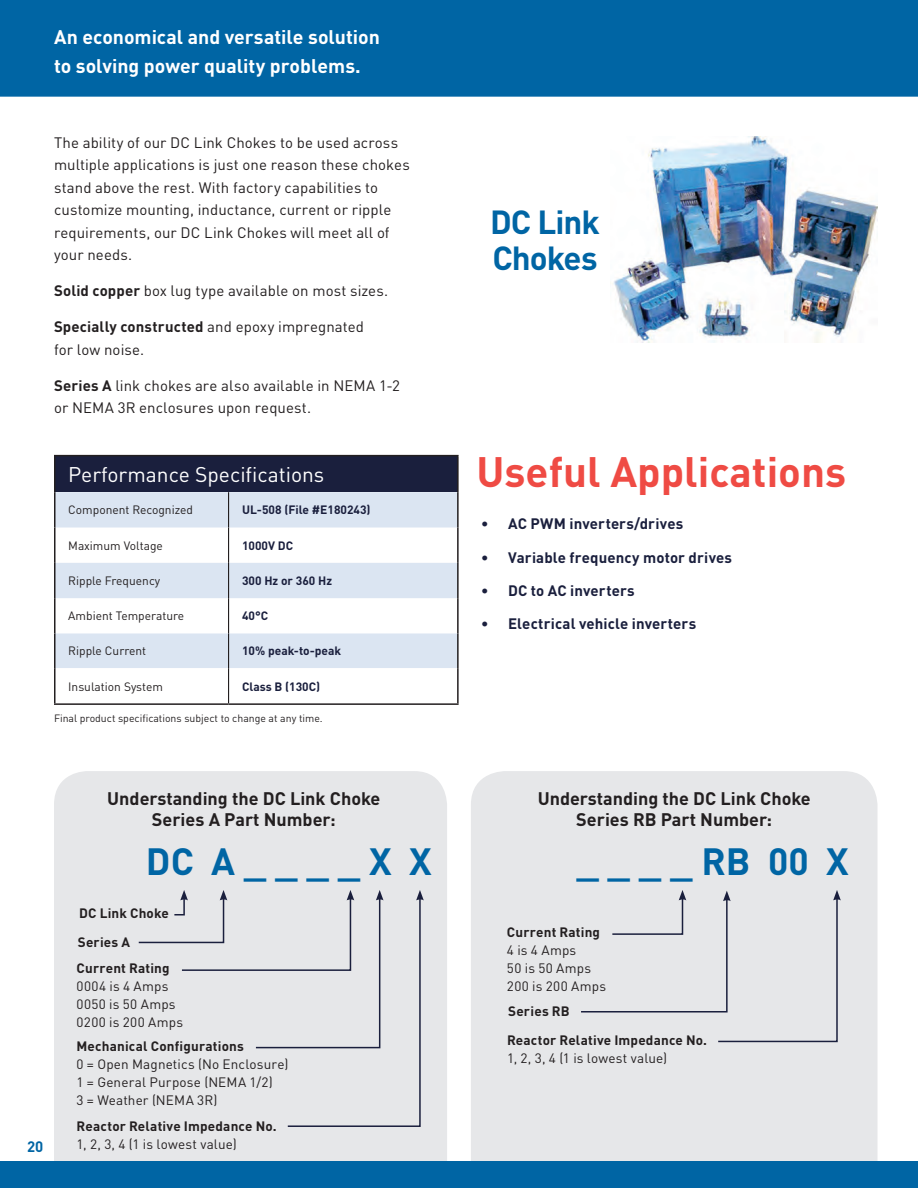
<style>
.page{position:relative;width:918px;height:1188px;background:#fff}
.page>*{position:absolute;margin:0;border:0;box-sizing:border-box;transform-origin:0 0}
.t1{font:700 42px "DINOT";color:#ef4b44}
.t2{font:700 37.5px "DINOT";color:#0065a4}
.t3{font:700 33px/36px "DINOT";letter-spacing:-.03em;color:#0065a4}
.t4{font:21px "DINOT";color:#fff}
.t5{font:700 19.5px/28.5px "DINOT";color:#fff}
.t6{font:700 18px/21.6px "DINOT";color:#231f20;text-align:center}
.t7{font:15px/22.5px "DINOT";letter-spacing:.005em;color:#231f20}
.t8{font:700 15px "DINOT";letter-spacing:.005em;color:#1a1f3d}
.t9{font:700 15px "DINOT";color:#0065a4}
.t10{font:13.5px/18px "DINOT";letter-spacing:.015em;color:#231f20}
.t11{font:700 13.5px/26.2px "DINOT";letter-spacing:.01em;color:#231f20}
.t12{font:12px "DINOT";color:#231f20}
.t13{font:700 12px "DINOT";color:#1a1f3d}
.t14{font:10.5px "DINOT";color:#231f20}
.s1{font-weight:700}
</style>
<div class="page">
<div style="left:54px;top:771px;width:393px;height:390px;background:#e6e7e9"></div>
<div style="left:471px;top:771px;width:407px;height:390px;background:#e6e7e9"></div>
<div style="left:0;top:0;width:918px;height:97px;background:#0065a4"></div>
<div style="left:55px;top:456px;width:403px;height:36px;background:#1a1f3d"></div>
<svg style="left:56px;top:492px;width:401px;height:176px;fill:#dbe5f2"></svg>
<hr style="left:457px;top:456px;width:2px;height:36px;background:#231f20">
<hr style="left:54px;top:455px;width:175px;height:1px;background:#231f20">
<hr style="left:54px;top:456px;width:2px;height:36px;background:#231f20">
<hr style="left:229px;top:455px;width:230px;height:1px;background:#231f20">
<hr style="left:54px;top:492px;width:2px;height:36px;background:#231f20">
<hr style="left:54px;top:528px;width:2px;height:35px;background:#231f20">
<hr style="left:54px;top:563px;width:2px;height:35px;background:#231f20">
<hr style="left:54px;top:598px;width:2px;height:35px;background:#231f20">
<hr style="left:54px;top:633px;width:2px;height:36px;background:#231f20">
<hr style="left:54px;top:669px;width:2px;height:34px;background:#231f20">
<hr style="left:54px;top:703px;width:175px;height:2px;background:#231f20">
<hr style="left:228px;top:492px;width:1px;height:36px;background:#231f20">
<hr style="left:228px;top:528px;width:1px;height:35px;background:#231f20">
<hr style="left:228px;top:563px;width:1px;height:35px;background:#231f20">
<hr style="left:228px;top:598px;width:1px;height:35px;background:#231f20">
<hr style="left:228px;top:633px;width:1px;height:36px;background:#231f20">
<hr style="left:228px;top:669px;width:1px;height:34px;background:#231f20">
<hr style="left:457px;top:492px;width:2px;height:36px;background:#231f20">
<hr style="left:457px;top:528px;width:2px;height:35px;background:#231f20">
<hr style="left:457px;top:563px;width:2px;height:35px;background:#231f20">
<hr style="left:457px;top:598px;width:2px;height:35px;background:#231f20">
<hr style="left:457px;top:633px;width:2px;height:36px;background:#231f20">
<hr style="left:457px;top:669px;width:2px;height:34px;background:#231f20">
<hr style="left:229px;top:703px;width:230px;height:2px;background:#231f20">
<img style="left:610px;top:136px;width:268px;height:206px">
<div style="left:137px;top:890px;width:287px;height:238px;background:#e6e7e9"></div>
<div style="left:580px;top:890px;width:261px;height:153px;background:#e6e7e9"></div>
<div style="left:0;top:1161px;width:918px;height:27px;background:#0065a4"></div>
<h3 class="t5" style="left:54px;top:22px;width:327px">An economical and versatile solution to solving power quality problems.</h3>
<p class="t7" style="left:54px;top:131px;width:357px">The ability of our DC Link Chokes to be used across multiple applications is just one reason these chokes stand above the rest. With factory capabilities to customize mounting, inductance, current or ripple requirements, our DC Link Chokes will meet all of your needs.</p>
<p class="t7" style="left:54px;top:279px;width:336px"><span class="s1">Solid copper</span> box lug type available on most sizes.</p>
<p class="t7" style="left:54px;top:315px;width:311px"><span class="s1">Specially constructed</span> and epoxy impregnated for low noise.</p>
<p class="t7" style="left:54px;top:374px;width:348px"><span class="s1">Series A</span> link chokes are also available in NEMA 1-2 or NEMA 3R enclosures upon request.</p>
<h3 class="t4" style="left:68px;top:462px;width:258px">Performance Specifications</h3>
<p class="t12" style="left:68px;top:503px;width:126px">Component Recognized</p>
<p class="t13" style="left:242px;top:502px;width:130px">UL-508 (File #E180243)</p>
<p class="t12" style="left:68px;top:538px;width:96px">Maximum Voltage</p>
<p class="t13" style="left:242px;top:538px;width:53px">1000V DC</p>
<p class="t12" style="left:68px;top:573px;width:94px">Ripple Frequency</p>
<p class="t13" style="left:242px;top:573px;width:92px">300 Hz or 360 Hz</p>
<p class="t12" style="left:68px;top:609px;width:117px">Ambient Temperature</p>
<p class="t13" style="left:242px;top:608px;width:28px">40°C</p>
<p class="t12" style="left:68px;top:644px;width:79px">Ripple Current</p>
<p class="t13" style="left:242px;top:643px;width:101px">10% peak-to-peak</p>
<p class="t12" style="left:68px;top:679px;width:96px">Insulation System</p>
<p class="t13" style="left:242px;top:679px;width:80px">Class B (130C)</p>
<p class="t14" style="left:54px;top:712px;width:270px">Final product specifications subject to change at any time.</p>
<p class="t9" style="left:27px;top:1137px;width:18px">20</p>
<p class="t6" style="left:107px;top:787px;width:275px">Understanding the DC Link Choke<br>Series A Part Number:</p>
<h2 class="t2" style="left:146px;top:837px;width:287px">DC A _ _ _ _ X X</h2>
<p class="t11" style="left:79px;top:899px;width:91px">DC Link Choke</p>
<p class="t11" style="left:77px;top:928px;width:95px">Series A<br>Current Rating</p>
<p class="t10" style="left:77px;top:977px;width:108px">0004 is 4 Amps<br>0050 is 50 Amps<br>0200 is 200 Amps</p>
<p class="t11" style="left:77px;top:1033px;width:169px">Mechanical Configurations</p>
<p class="t10" style="left:77px;top:1055px;width:213px">0 = Open Magnetics (No Enclosure)<br>1 = General Purpose (NEMA 1/2)<br>3 = Weather (NEMA 3R)</p>
<p class="t11" style="left:77px;top:1112px;width:202px">Reactor Relative Impedance No.</p>
<p class="t10" style="left:77px;top:1135px;width:162px">1, 2, 3, 4 (1 is lowest value)</p>
<h3 class="t3" style="left:490px;top:203px;width:111px">DC Link<br>Chokes</h3>
<h1 class="t1" style="left:477px;top:444px;width:371px">Useful Applications</h1>
<p class="t8" style="left:481px;top:514px;width:204px">• AC PWM inverters/drives</p>
<p class="t8" style="left:481px;top:547px;width:253px">• Variable frequency motor drives</p>
<p class="t8" style="left:481px;top:581px;width:155px">• DC to AC inverters</p>
<p class="t8" style="left:481px;top:614px;width:217px">• Electrical vehicle inverters</p>
<p class="t6" style="left:538px;top:787px;width:275px">Understanding the DC Link Choke<br>Series RB Part Number:</p>
<h2 class="t2" style="left:576px;top:837px;width:274px">_ _ _ _ RB 00 X</h2>
<p class="t11" style="left:507px;top:919px;width:95px">Current Rating</p>
<p class="t10" style="left:507px;top:941px;width:101px">4 is 4 Amps<br>50 is 50 Amps<br>200 is 200 Amps</p>
<p class="t11" style="left:508px;top:998px;width:63px">Series RB</p>
<p class="t11" style="left:507px;top:1027px;width:202px">Reactor Relative Impedance No.</p>
<p class="t10" style="left:507px;top:1049px;width:162px">1, 2, 3, 4 (1 is lowest value)</p>
</div>
